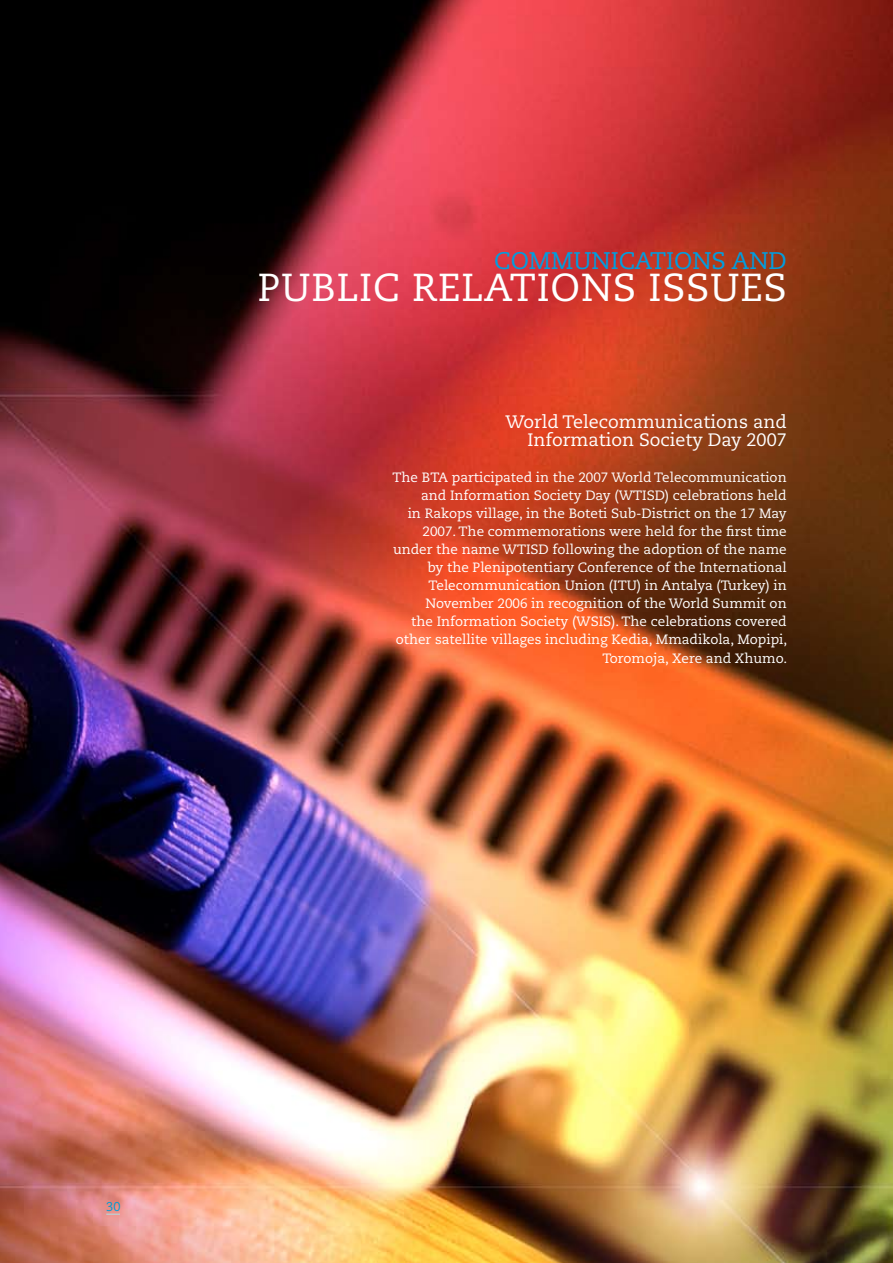
<style>
.page{position:relative;width:893px;height:1263px;background:#fff}
.page>*{position:absolute;margin:0;border:0;box-sizing:border-box;transform-origin:0 0}
.t1{font:39px "Caecilia";letter-spacing:.02em;color:#fff}
.t2{font:24px "Caecilia";color:#009ee0}
.t3{font:18px/18px "Caecilia";color:#fff;text-align:right}
.t4{font:13.5px/18px "Caecilia";color:#fff;text-align:right}
.t5{font:12.75px "Caecilia";color:#009bd4}
</style>
<div class="page">
<img style="left:0;top:0;width:893px;height:1263px">
<svg style="left:106px;top:1213px;width:14px;height:2px"></svg>
<h2 class="t2" style="left:494px;top:247px;width:34px">Communications</h2>
<h2 class="t2" style="left:732px;top:247px;width:19px">and</h2>
<h1 class="t1" style="left:258px;top:264px;width:530px">PUBLIC RELATIONS ISSUES</h1>
<h3 class="t3" style="left:505px;top:414px;width:283px">World Telecommunications and<br>Information Society Day 2007</h3>
<p class="t4" style="left:393px;top:469px;width:396px">The BTA participated in the 2007 World Telecommunication and Information Society Day (WTISD) celebrations held<br>in Rakops village, in the Boteti Sub-District on the 17 May 2007. The commemorations were held for the first time under the name WTISD following the adoption of the name by the Plenipotentiary Conference of the International Telecommunication Union (ITU) in Antalya (Turkey) in November 2006 in recognition of the World Summit on<br>the Information Society (WSIS). The celebrations covered other satellite villages including Kedia, Mmadikola, Mopipi, Toromoja, Xere and Xhumo.</p>
<p class="t5" style="left:106px;top:1199px;width:16px">30</p>
</div>
